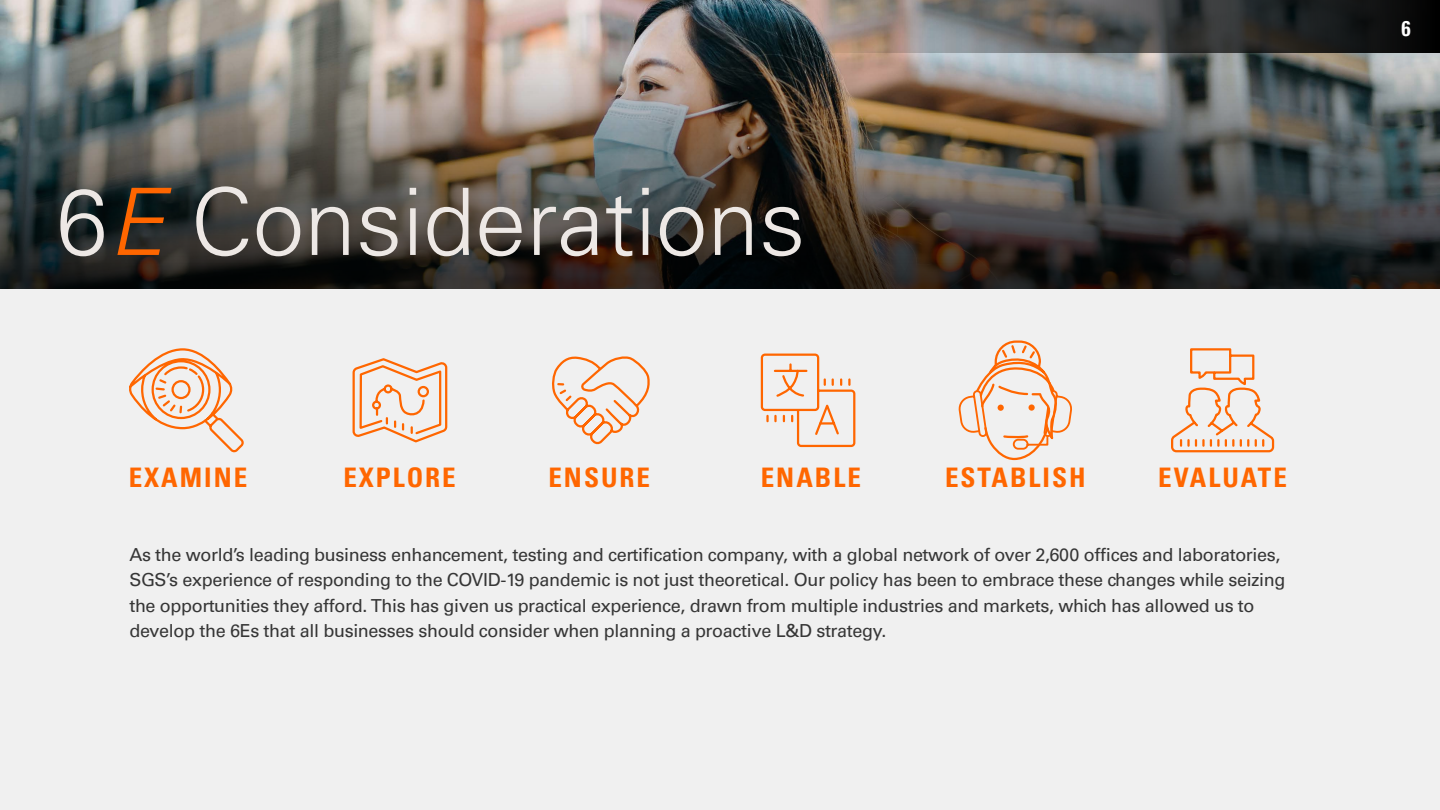
<style>
.page{position:relative;width:1440px;height:810px;background:#fff}
.page>*{position:absolute;margin:0;border:0;box-sizing:border-box;transform-origin:0 0}
.First_Subheading{font:300 93px "Univers LT Pro 45";color:#ede8e5}
.t1{font:700 condensed 27px "Univers LT Pro";letter-spacing:.075em;color:#f60}
.t2{font:700 condensed 21px "Univers LT Pro";color:#fff}
.Pullout_Text{font:18px/25.5px "Univers LT Pro 55 Roman";letter-spacing:-.02em;color:#363636}
.s1{font-style:italic;color:#f60}
</style>
<div class="page">
<div style="left:0;top:1px;width:1439px;height:809px;background:#f0f0f0"></div>
<img style="left:0;top:0;width:804px;height:52px">
<img style="left:0;top:52px;width:1440px;height:237px">
<svg style="left:129px;top:348px;width:115px;height:105px"></svg>
<svg style="left:352px;top:358px;width:96px;height:85px"></svg>
<svg style="left:552px;top:356px;width:97px;height:89px"></svg>
<svg style="left:760px;top:353px;width:96px;height:95px"></svg>
<svg style="left:958px;top:340px;width:114px;height:121px"></svg>
<svg style="left:1171px;top:348px;width:104px;height:105px"></svg>
<svg style="left:804px;top:0;width:636px;height:52px;background:#514e4c"></svg>
<p class="First_Subheading" style="left:56px;top:161px;width:751px">6<span class="s1">E</span> Considerations</p>
<p class="t1" style="left:129px;top:461px;width:120px">EXAMINE</p>
<p class="t1" style="left:344px;top:461px;width:114px">EXPLORE</p>
<p class="t1" style="left:548px;top:461px;width:103px">ENSURE</p>
<p class="t1" style="left:761px;top:461px;width:102px">ENABLE</p>
<p class="t1" style="left:945px;top:461px;width:142px">ESTABLISH</p>
<p class="t1" style="left:1158px;top:461px;width:130px">EVALUATE</p>
<p class="Pullout_Text" style="left:129px;top:541px;width:1158px">As the world’s leading business enhancement, testing and certification company, with a global network of over 2,600 offices and laboratories, SGS’s experience of responding to the COVID-19 pandemic is not just theoretical. Our policy has been to embrace these changes while seizing the opportunities they afford. This has given us practical experience, drawn from multiple industries and markets, which has allowed us to develop the 6Es that all businesses should consider when planning a proactive L&amp;D strategy.</p>
<p class="t2" style="left:1401px;top:16px;width:11px">6</p>
</div>
